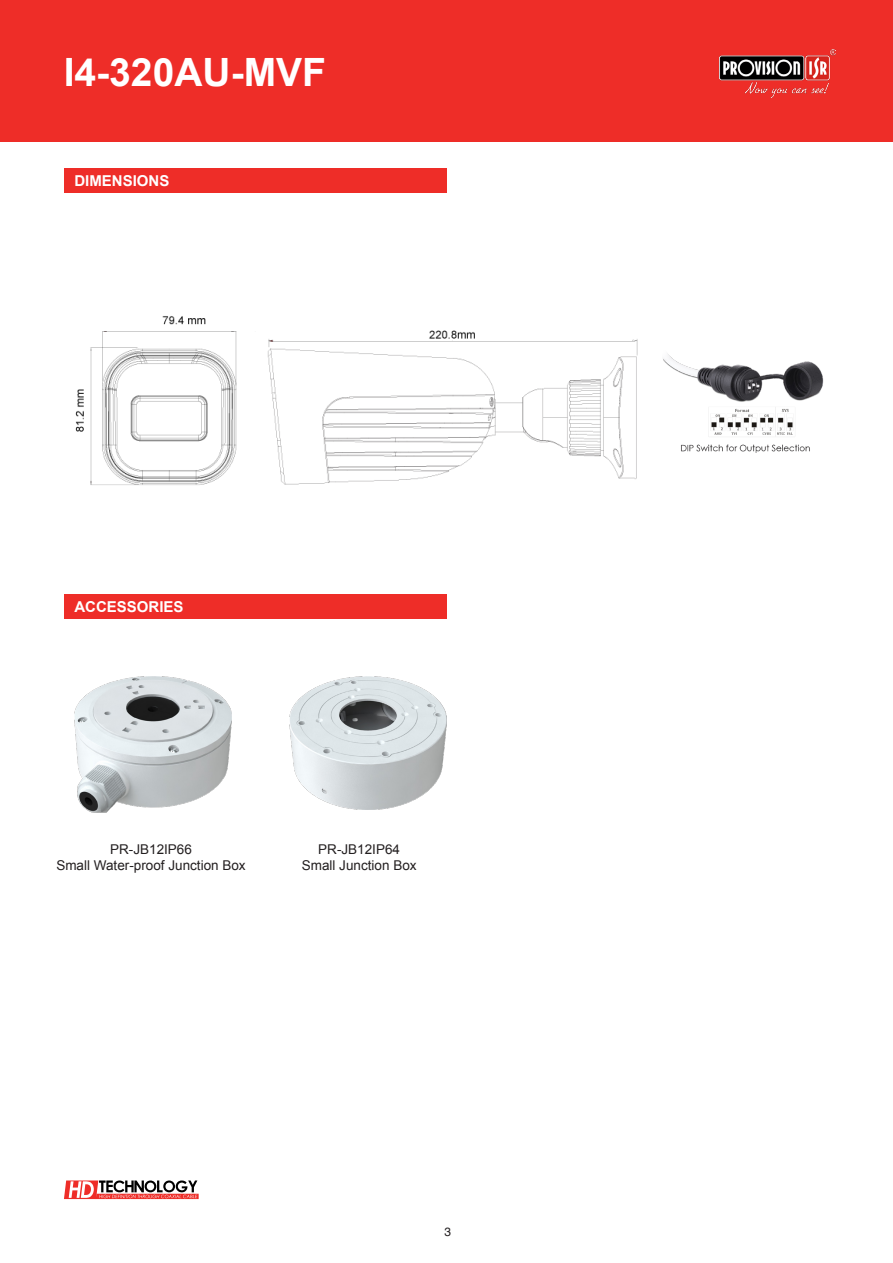
<style>
.page{position:relative;width:893px;height:1263px;background:#fff}
.page>*{position:absolute;margin:0;border:0;box-sizing:border-box;transform-origin:0 0}
.t1{font:700 39px "Arial";color:#fff}
.t2{font:700 15px "Arial";color:#fff}
.t3{font:13.5px "Arial";color:#231f20}
.t4{font:12px "Helvetica";color:#231f20}
</style>
<div class="page">
<svg style="left:64px;top:1180px;width:135px;height:19px"></svg>
<div style="left:0;top:0;width:893px;height:141px;background:#ee2d28"></div>
<img style="left:719px;top:50px;width:117px;height:47px">
<div style="left:64px;top:168px;width:382px;height:25px;background:#ee2d28"></div>
<div style="left:64px;top:594px;width:382px;height:25px;background:#ee2d28"></div>
<img style="left:74px;top:677px;width:158px;height:135px">
<img style="left:289px;top:677px;width:157px;height:132px">
<img style="left:75px;top:316px;width:563px;height:169px">
<img style="left:663px;top:353px;width:161px;height:100px">
<p class="t1" style="left:64px;top:46px;width:264px">I4-320AU-MVF</p>
<p class="t2" style="left:74px;top:171px;width:97px">DIMENSIONS</p>
<p class="t2" style="left:74px;top:597px;width:111px">ACCESSORIES</p>
<p class="t3" style="left:110px;top:840px;width:83px">PR-JB12IP66</p>
<p class="t3" style="left:56px;top:856px;width:191px">Small Water-proof Junction Box</p>
<p class="t3" style="left:318px;top:840px;width:83px">PR-JB12IP64</p>
<p class="t3" style="left:302px;top:856px;width:116px">Small Junction Box</p>
<p class="t4" style="left:444px;top:1222px;width:8px">3</p>
</div>
